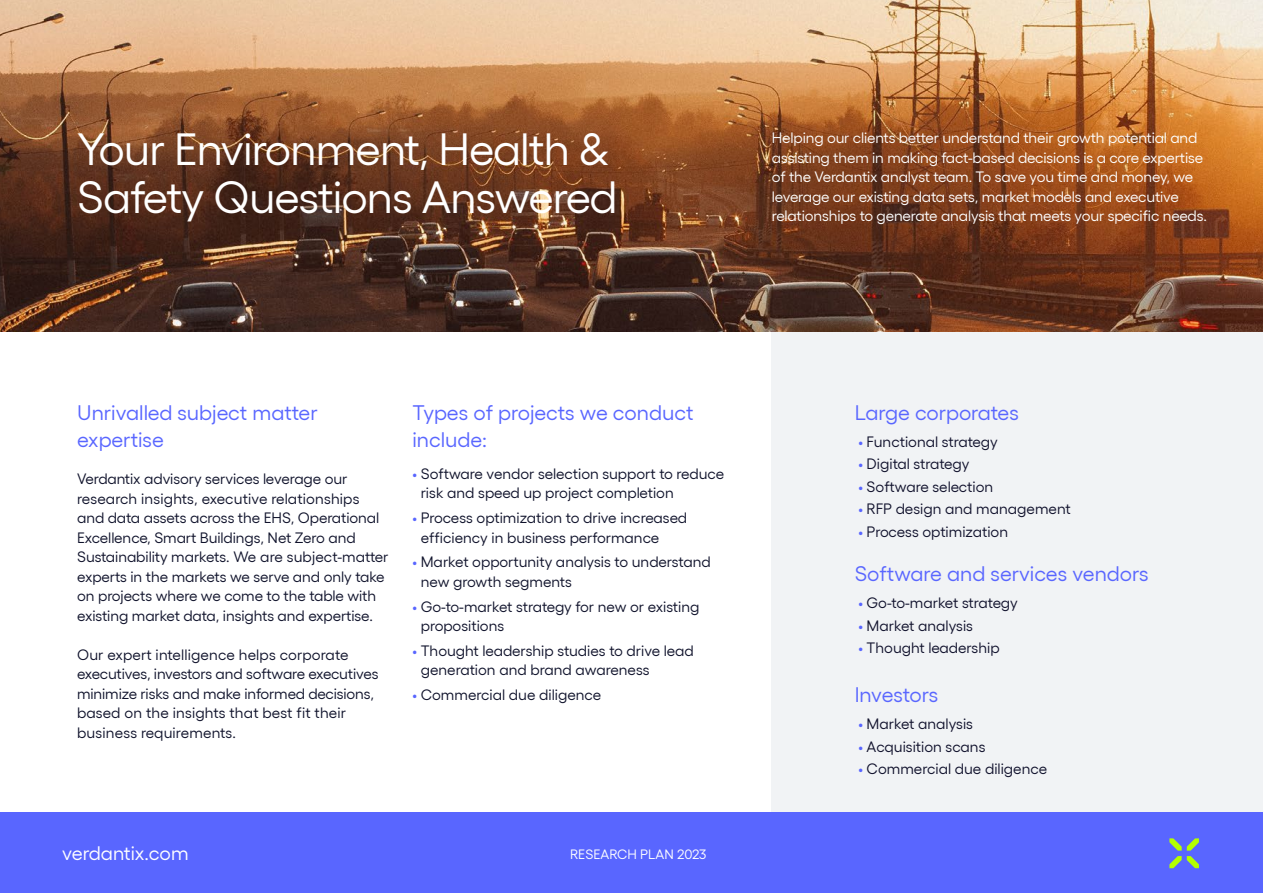
<style>
.page{position:relative;width:1263px;height:893px;background:#fff}
.page>*{position:absolute;margin:0;border:0;box-sizing:border-box;transform-origin:0 0}
.t1{font:45px/48px "Gellix";letter-spacing:-.02em;color:#fff}
.t2{font:21px/27px "Gellix";color:#5966ff}
.t3{font:19.5px "Gellix";letter-spacing:-.005em;color:#fff}
.t4{font:15px/19.5px "Gellix";letter-spacing:-.005em;color:#0f122b}
.t5{font:15px/19.5px "Gellix";letter-spacing:-.01em;color:#fff}
.t6{font:15px "Gellix";color:#10112c}
.t7{font:13.5px "Gellix";color:#fff}
.s1{color:#5966ff}
</style>
<div class="page">
<div style="left:772px;top:332px;width:491px;height:485px;background:#f1f3f5"></div>
<div style="left:0;top:812px;width:1263px;height:81px;background:#5966ff"></div>
<svg style="left:1169px;top:838px;width:30px;height:30px"></svg>
<img style="left:0;top:0;width:1263px;height:332px">
<h1 class="t1" style="left:77px;top:121px;width:542px">Your Environment, Health &amp;<br>Safety Questions Answered</h1>
<p class="t5" style="left:772px;top:127px;width:436px">Helping our clients better understand their growth potential and assisting them in making fact-based decisions is a core expertise of the Verdantix analyst team. To save you time and money, we leverage our existing data sets, market models and executive relationships to generate analysis that meets your specific needs.</p>
<h2 class="t2" style="left:77px;top:397px;width:242px">Unrivalled subject matter expertise</h2>
<p class="t4" style="left:77px;top:468px;width:313px">Verdantix advisory services leverage our research insights, executive relationships and data assets across the EHS, Operational Excellence, Smart Buildings, Net Zero and Sustainability markets. We are subject-matter experts in the markets we serve and only take on projects where we come to the table with existing market data, insights and expertise.</p>
<p class="t4" style="left:77px;top:643px;width:303px">Our expert intelligence helps corporate executives, investors and software executives minimize risks and make informed decisions, based on the insights that best fit their business requirements.</p>
<h2 class="t2" style="left:412px;top:397px;width:282px">Types of projects we conduct include:</h2>
<p class="t4" style="left:421px;top:462px;width:305px;text-indent:-8px"><span class="s1">•</span> Software vendor selection support to reduce risk and speed up project completion</p>
<p class="t4" style="left:421px;top:507px;width:268px;text-indent:-8px"><span class="s1">•</span> Process optimization to drive increased efficiency in business performance</p>
<p class="t4" style="left:421px;top:551px;width:292px;text-indent:-8px"><span class="s1">•</span> Market opportunity analysis to understand new growth segments</p>
<p class="t4" style="left:421px;top:595px;width:280px;text-indent:-8px"><span class="s1">•</span> Go-to-market strategy for new or existing propositions</p>
<p class="t4" style="left:421px;top:639px;width:275px;text-indent:-8px"><span class="s1">•</span> Thought leadership studies to drive lead generation and brand awareness</p>
<p class="t4" style="left:412px;top:684px;width:190px"><span class="s1">•</span> Commercial due diligence</p>
<h3 class="t3" style="left:62px;top:838px;width:128px">verdantix.com</h3>
<p class="t7" style="left:570px;top:844px;width:138px">RESEARCH PLAN 2023</p>
<h2 class="t2" style="left:855px;top:397px;width:166px">Large corporates</h2>
<p class="t6" style="left:858px;top:430px;width:141px"><span class="s1">•</span> Functional strategy</p>
<p class="t6" style="left:858px;top:452px;width:113px"><span class="s1">•</span> Digital strategy</p>
<p class="t6" style="left:858px;top:475px;width:136px"><span class="s1">•</span> Software selection</p>
<p class="t6" style="left:858px;top:497px;width:214px"><span class="s1">•</span> RFP design and management</p>
<p class="t6" style="left:858px;top:520px;width:151px"><span class="s1">•</span> Process optimization</p>
<h2 class="t2" style="left:855px;top:558px;width:295px">Software and services vendors</h2>
<p class="t6" style="left:858px;top:592px;width:161px"><span class="s1">•</span> Go-to-market strategy</p>
<p class="t6" style="left:858px;top:614px;width:116px"><span class="s1">•</span> Market analysis</p>
<p class="t6" style="left:858px;top:637px;width:143px"><span class="s1">•</span> Thought leadership</p>
<h2 class="t2" style="left:855px;top:679px;width:85px">Investors</h2>
<p class="t6" style="left:858px;top:712px;width:116px"><span class="s1">•</span> Market analysis</p>
<p class="t6" style="left:858px;top:735px;width:129px"><span class="s1">•</span> Acquisition scans</p>
<p class="t6" style="left:858px;top:757px;width:190px"><span class="s1">•</span> Commercial due diligence</p>
</div>
